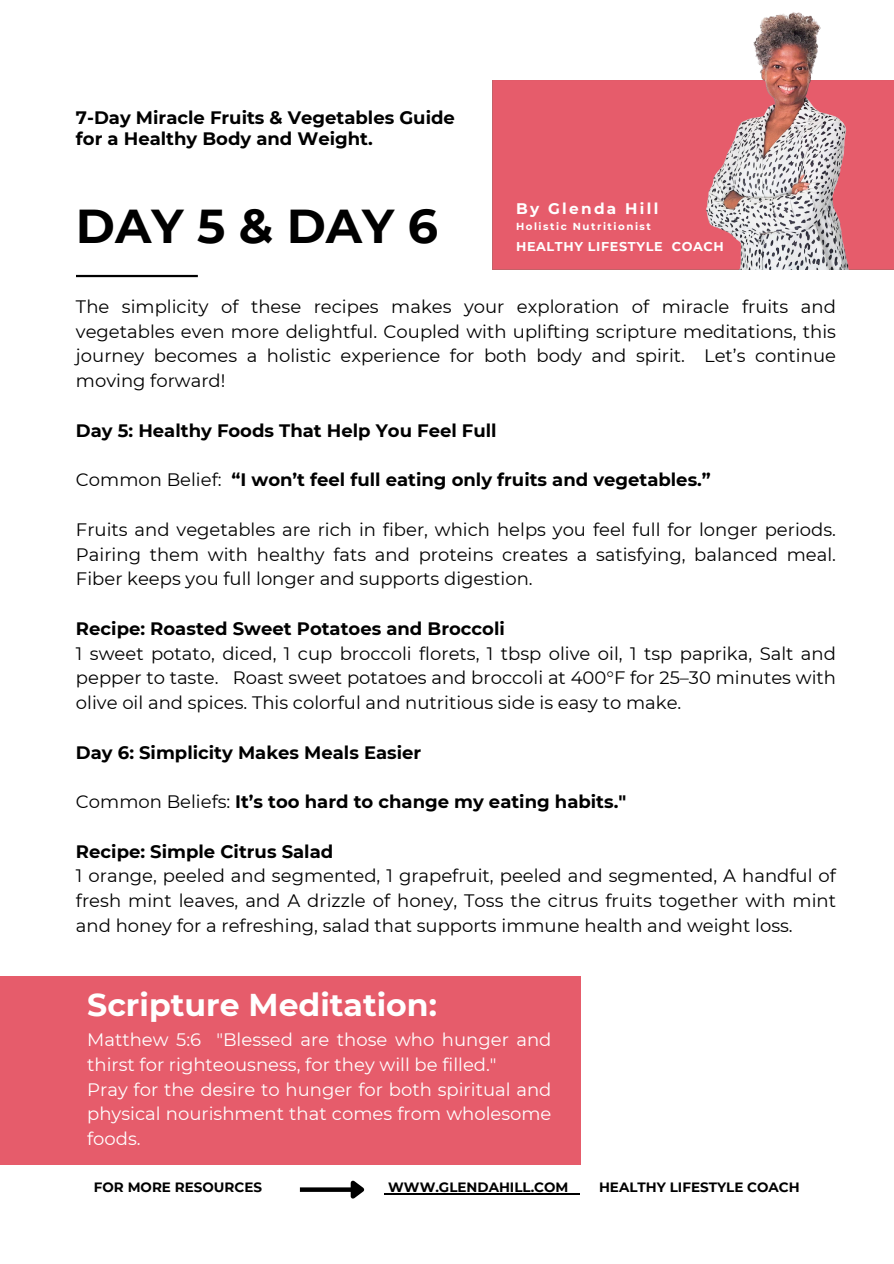
<style>
.page{position:relative;width:894px;height:1264px;background:#fff}
.page>*{position:absolute;margin:0;border:0;box-sizing:border-box;transform-origin:0 0}
.t1{font:700 47.4px "Montserrat";color:#000}
.t2{font:700 31.5px "Montserrat";color:#fff}
.t3{font:18px/24.8px "Montserrat";color:#000}
.t4{font:700 18px/21.3px "Montserrat";color:#000}
.t5{font:18px/24.8px "Montserrat";color:#fff}
.t6{font:700 15.3px "Montserrat";letter-spacing:.15em;color:#fff}
.t7{font:700 13.5px "Montserrat";color:#000}
.t8{font:700 12.75px "Montserrat";letter-spacing:.05em;color:#fff}
.t9{font:700 10.2px "Montserrat";letter-spacing:.15em;color:#fff}
.s1{font-weight:700}
.s2{font-weight:400}
</style>
<div class="page">
<hr style="left:76px;top:275px;width:122px;height:2px;background:#000">
<div style="left:0;top:976px;width:580px;height:188px;background:#e65c6b"></div>
<hr style="left:388px;top:1193px;width:180px;height:1px;background:#000">
<svg style="left:300px;top:1187px;width:46px;height:4px"></svg>
<svg style="left:346px;top:1180px;width:19px;height:19px"></svg>
<div style="left:492px;top:80px;width:401px;height:189px;background:#e65c6b"></div>
<img style="left:706px;top:12px;width:143px;height:257px">
<h4 class="t4" style="left:76px;top:107px;width:380px">7-Day Miracle Fruits &amp; Vegetables Guide for a Healthy Body and Weight.</h4>
<h3 class="t1" style="left:76px;top:197px;width:363px">DAY 5 &amp; DAY 6</h3>
<h2 class="t6" style="left:516px;top:199px;width:144px">By Glenda Hill</h2>
<h4 class="t9" style="left:516px;top:220px;width:136px">Holistic Nutritionist</h4>
<h5 class="t8" style="left:516px;top:238px;width:209px">HEALTHY LIFESTYLE COACH</h5>
<h1 class="t3" style="left:76px;top:294px;width:761px;text-align:justify">The simplicity of these recipes makes your exploration of miracle fruits and vegetables even more delightful. Coupled with uplifting scripture meditations, this journey becomes a holistic experience for both body and spirit. Let’s continue moving forward!</h1>
<p class="t4" style="left:76px;top:419px;width:422px">Day 5: Healthy Foods That Help You Feel Full</p>
<p class="t3" style="left:76px;top:467px;width:147px">Common Belief:</p>
<h5 class="t4" style="left:231px;top:469px;width:481px">“I won’t feel full eating only fruits and vegetables.”</h5>
<h5 class="t3" style="left:76px;top:517px;width:761px">Fruits and vegetables are rich in fiber, which helps you feel full for longer periods.<br>Pairing them with healthy fats and proteins creates a satisfying, balanced meal.</h5>
<h4 class="t3" style="left:76px;top:566px;width:458px">Fiber keeps you full longer and supports digestion.</h4>
<h4 class="t3" style="left:76px;top:616px;width:761px"><span class="s1">Recipe: Roasted Sweet Potatoes and Broccoli<br></span>1 sweet potato, diced, 1 cup broccoli florets, 1 tbsp olive oil, 1 tsp paprika, Salt and</h4>
<h3 class="t3" style="left:76px;top:665px;width:761px">pepper to taste. Roast sweet potatoes and broccoli at 400°F for 25–30 minutes with olive oil and spices. This colorful and nutritious side is easy to make.</h3>
<h3 class="t4" style="left:76px;top:741px;width:347px">Day 6: Simplicity Makes Meals Easier</h3>
<h3 class="t4" style="left:76px;top:791px;width:551px"><span class="s2">Common Beliefs:</span> It’s too hard to change my eating habits."</h3>
<h4 class="t4" style="left:76px;top:840px;width:259px">Recipe: Simple Citrus Salad</h4>
<h4 class="t3" style="left:76px;top:863px;width:761px;text-align:justify">1 orange, peeled and segmented, 1 grapefruit, peeled and segmented, A handful of fresh mint leaves, and A drizzle of honey, Toss the citrus fruits together with mint and honey for a refreshing, salad that supports immune health and weight loss.</h4>
<h4 class="t2" style="left:87px;top:985px;width:351px">Scripture Meditation:</h4>
<h3 class="t5" style="left:87px;top:1027px;width:465px">Matthew 5:6 "Blessed are those who hunger and thirst for righteousness, for they will be filled."<br>Pray for the desire to hunger for both spiritual and physical nourishment that comes from wholesome foods.</h3>
<h4 class="t7" style="left:94px;top:1178px;width:169px">FOR MORE RESOURCES</h4>
<h4 class="t7" style="left:388px;top:1178px;width:182px">WWW.GLENDAHILL.COM</h4>
<h4 class="t7" style="left:599px;top:1178px;width:202px">HEALTHY LIFESTYLE COACH</h4>
</div>
